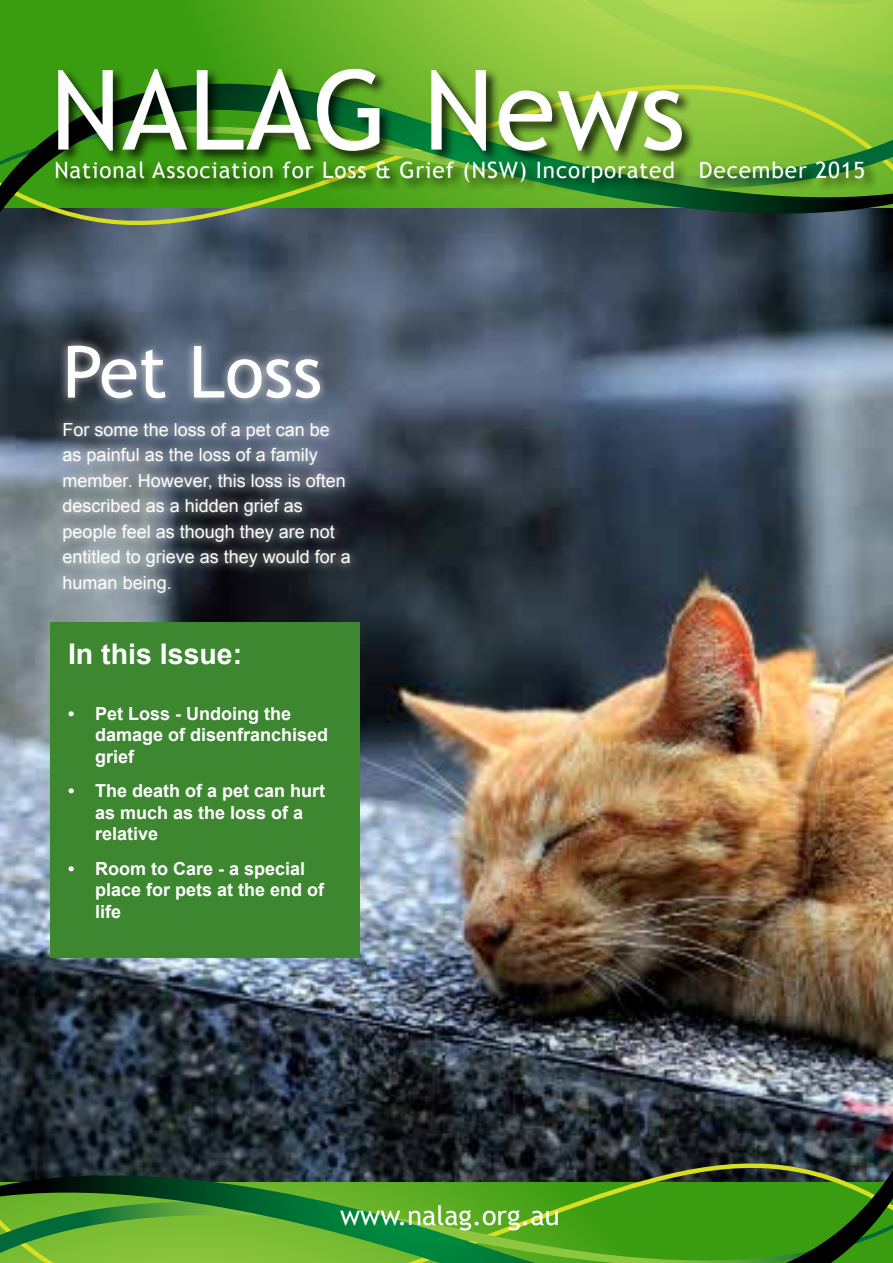
<style>
.page{position:relative;width:893px;height:1263px;background:#fff}
.page>*{position:absolute;margin:0;border:0;box-sizing:border-box;transform-origin:0 0}
.t1{font:111px "Trebuchet MS";letter-spacing:.01em;color:#fff}
.t2{font:72px "Trebuchet MS";color:#fff}
.t3{font:700 28.5px "Arial";color:#fff}
.t4{font:27px "Trebuchet MS";color:#fff}
.t5{font:22.5px "Trebuchet MS";letter-spacing:.04em;color:#fff}
.t6{font:18px/25.5px "Arial";color:#fff}
.t7{font:700 18px/21.6px "Arial";color:#fff}
</style>
<div class="page">
<img style="left:0;top:255px;width:893px;height:895px">
<svg style="left:0;top:215px;width:893px;height:40px;background:#404e5b"></svg>
<svg style="left:0;top:102px;width:893px;height:113px;background:#3a7426"></svg>
<svg style="left:0;top:0;width:893px;height:102px;background:#76ba32"></svg>
<div style="left:54px;top:66px;width:824px;height:130px;background:#000;opacity:.75"></div>
<svg style="left:0;top:1150px;width:893px;height:20px;background:#252e30"></svg>
<svg style="left:0;top:1170px;width:893px;height:93px;background:#448d25"></svg>
<div style="left:54px;top:336px;width:305px;height:266px;background:#fff;opacity:.75"></div>
<div style="left:50px;top:621px;width:310px;height:336px;background:#3e8731"></div>
<h1 class="t1" style="left:50px;top:45px;width:637px">NALAG News</h1>
<p class="t5" style="left:54px;top:156px;width:812px">National Association for Loss &amp; Grief (NSW) Incorporated December 2015</p>
<h2 class="t2" style="left:63px;top:330px;width:261px">Pet Loss</h2>
<p class="t6" style="left:63px;top:417px;width:290px">For some the loss of a pet can be as painful as the loss of a family member. However, this loss is often described as a hidden grief as people feel as though they are not entitled to grieve as they would for a human being.</p>
<h3 class="t3" style="left:68px;top:634px;width:176px">In this Issue:</h3>
<p class="t7" style="left:95px;top:703px;width:235px;text-indent:-27px">• Pet Loss - Undoing the damage of disenfranchised grief</p>
<p class="t7" style="left:95px;top:780px;width:232px;text-indent:-27px">• The death of a pet can hurt as much as the loss of a relative</p>
<p class="t7" style="left:95px;top:858px;width:231px;text-indent:-27px">• Room to Care - a special place for pets at the end of life</p>
<h3 class="t4" style="left:340px;top:1200px;width:221px">www.nalag.org.au</h3>
</div>
